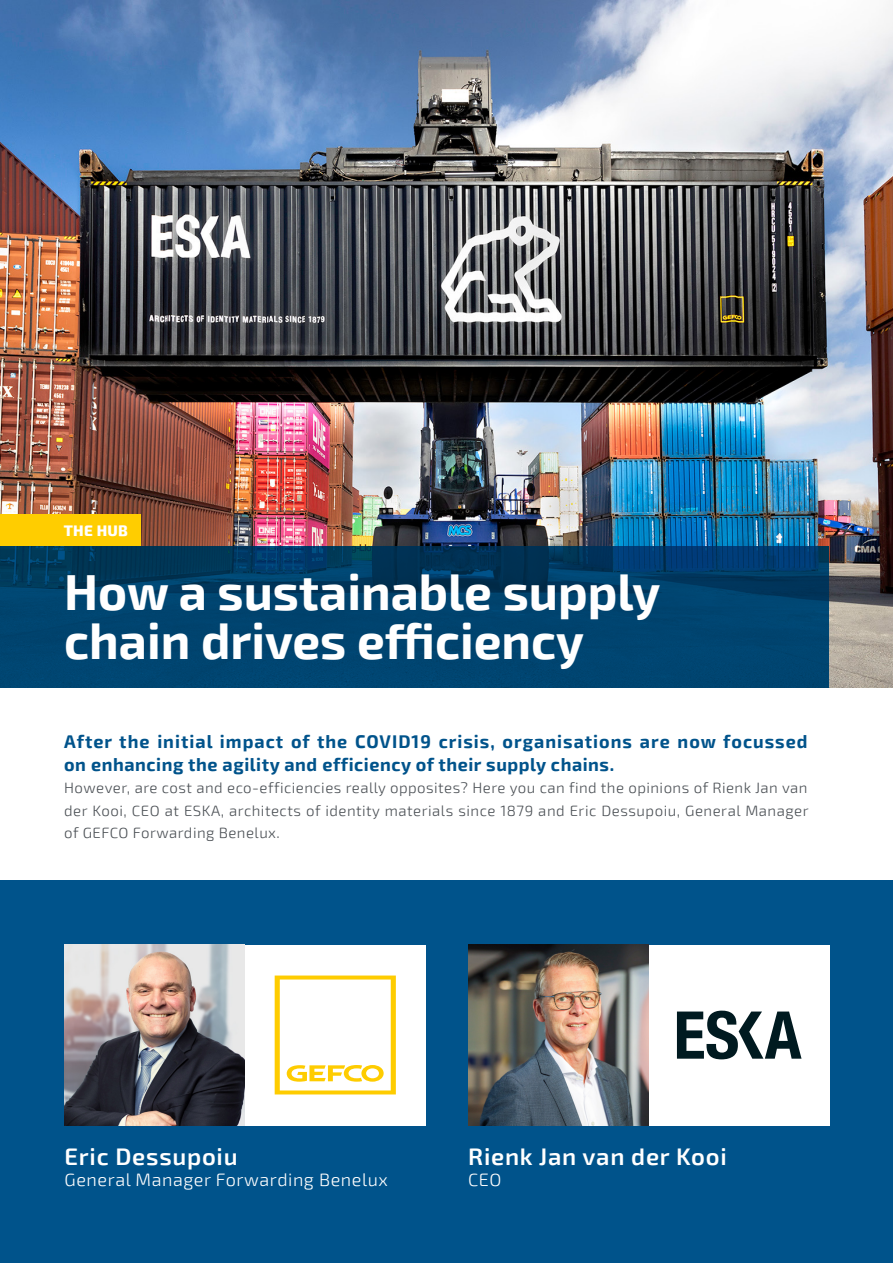
<style>
.page{position:relative;width:893px;height:1263px;background:#fff}
.page>*{position:absolute;margin:0;border:0;box-sizing:border-box;transform-origin:0 0}
.t1{font:700 49.5px/49.5px "Exo 2";color:#fff}
.t2{font:600 24px "Exo 2";letter-spacing:.03em;color:#fff}
.t3{font:700 18px/22.5px "Exo 2";letter-spacing:.05em;color:#00538b}
.t4{font:300 18px "Exo 2";letter-spacing:.03em;color:#fff}
.t5{font:300 15px/22.5px "Exo 2";letter-spacing:.03em;color:#4a4f54;text-align:justify}
.t6{font:800 15px "Exo 2";letter-spacing:.02em;color:#fff}
</style>
<div class="page">
<div style="left:0;top:881px;width:893px;height:382px;background:#00538b"></div>
<img style="left:0;top:0;width:893px;height:688px">
<svg style="left:0;top:546px;width:829px;height:142px;background:#00406a"></svg>
<div style="left:0;top:514px;width:141px;height:32px;background:#ffcd00"></div>
<img style="left:468px;top:945px;width:181px;height:180px">
<img style="left:64px;top:945px;width:181px;height:180px">
<div style="left:245px;top:945px;width:181px;height:180px;background:#fff"></div>
<div style="left:649px;top:945px;width:181px;height:180px;background:#fff"></div>
<svg style="left:275px;top:975px;width:121px;height:119px"></svg>
<svg style="left:677px;top:1010px;width:124px;height:49px"></svg>
<p class="t6" style="left:64px;top:519px;width:66px">THE HUB</p>
<h1 class="t1" style="left:64px;top:565px;width:597px">How a sustainable supply chain drives efficiency</h1>
<p class="t3" style="left:64px;top:730px;width:745px">After the initial impact of the COVID19 crisis, organisations are now focussed on enhancing the agility and efficiency of their supply chains.</p>
<p class="t5" style="left:64px;top:776px;width:746px">However, are cost and eco-efficiencies really opposites? Here you can find the opinions of Rienk Jan van der Kooi, CEO at ESKA, architects of identity materials since 1879 and Eric Dessupoiu, General Manager of GEFCO Forwarding Benelux.</p>
<h2 class="t2" style="left:65px;top:1139px;width:175px">Eric Dessupoiu</h2>
<p class="t4" style="left:65px;top:1168px;width:325px">General Manager Forwarding Benelux</p>
<h2 class="t2" style="left:468px;top:1139px;width:260px">Rienk Jan van der Kooi</h2>
<p class="t4" style="left:468px;top:1168px;width:35px">CEO</p>
</div>
